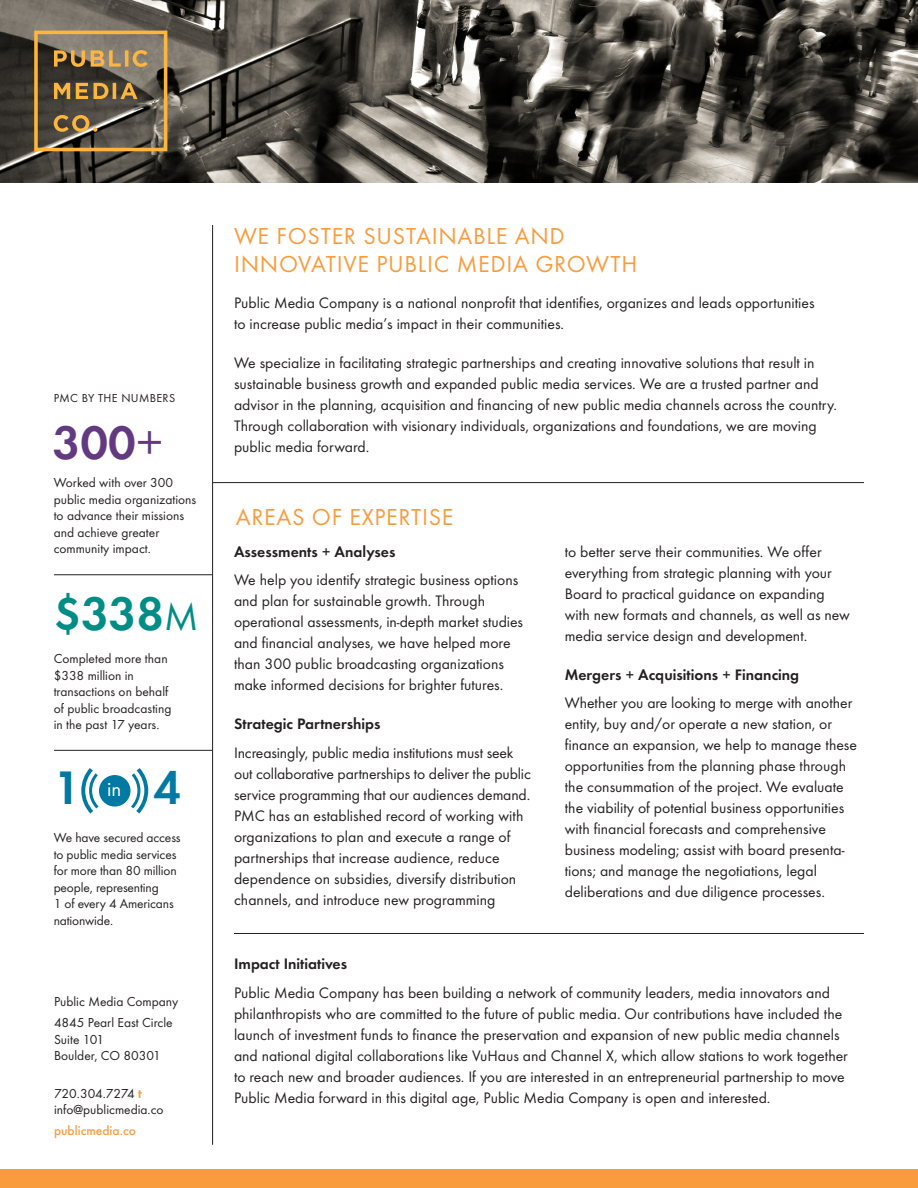
<style>
.page{position:relative;width:918px;height:1188px;background:#fff}
.page>*{position:absolute;margin:0;border:0;box-sizing:border-box;transform-origin:0 0}
.t1{font:600 48.75px "Futura T";color:#008d86}
.t2{font:600 48.75px "Futura T";color:#633a81}
.t3{font:600 48.75px "Futura T";color:#0079a3}
.t4{font:24px/28.8px "Futura T";letter-spacing:.03em;color:#f89c3d}
.t5{font:21px "Futura T";color:#fff}
.t6{font:15.75px/21px "Futura T";color:#231f20}
.t7{font:600 15.75px "Futura T";color:#231f20}
.t8{font:13.5px/16.5px "Futura T";color:#231f20}
.t9{font:500 13.5px "Futura T";color:#f89c3d}
.t10{font:12px "Futura T";letter-spacing:.03em;color:#231f20}
.s1{font-weight:400}
.s2{font-weight:400;font-size:39.75px}
.s3{font-weight:600;color:#f89c3d}
</style>
<div class="page">
<hr style="left:54px;top:575px;width:158px;height:1px;background:#231f20">
<hr style="left:54px;top:750px;width:158px;height:1px;background:#231f20">
<hr style="left:213px;top:482px;width:651px;height:1px;background:#231f20">
<hr style="left:234px;top:933px;width:630px;height:1px;background:#231f20">
<hr style="left:212px;top:225px;width:1px;height:920px;background:#231f20">
<div style="left:0;top:1170px;width:918px;height:18px;background:#f89c3d"></div>
<svg style="left:81px;top:768px;width:21px;height:46px"></svg>
<div style="left:100px;top:776px;width:30px;height:30px;background:#0079a3;border-radius:50%"></div>
<div style="left:99px;top:775px;width:31px;height:32px;border:2px solid #0079a3;border-radius:50%"></div>
<img style="left:0;top:0;width:918px;height:183px">
<svg style="left:34px;top:31px;width:133px;height:120px;background:#7b694b"></svg>
<svg style="left:128px;top:768px;width:21px;height:46px"></svg>
<p class="t10" style="left:54px;top:391px;width:123px">PMC BY THE NUMBERS</p>
<p class="t2" style="left:53px;top:413px;width:112px">300<span class="s1">+</span></p>
<p class="t8" style="left:54px;top:474px;width:144px">Worked with over 300 public media organizations to advance their missions and achieve greater community impact.</p>
<p class="t1" style="left:54px;top:585px;width:146px">$338<span class="s2">M</span></p>
<p class="t8" style="left:54px;top:650px;width:119px">Completed more than $338 million in transactions on behalf of public broadcasting in the past 17 years.</p>
<p class="t3" style="left:54px;top:759px;width:29px">1</p>
<p class="t3" style="left:153px;top:759px;width:29px">4</p>
<p class="t5" style="left:107px;top:777px;width:16px">in</p>
<p class="t8" style="left:54px;top:829px;width:128px">We have secured access</p>
<p class="t8" style="left:54px;top:846px;width:125px">to public media services for more than 80 million people, representing<br>1 of every 4 Americans nationwide.</p>
<p class="t8" style="left:54px;top:993px;width:126px">Public Media Company</p>
<p class="t8" style="left:54px;top:1014px;width:120px">4845 Pearl East Circle<br>Suite 101<br>Boulder, CO 80301</p>
<p class="t8" style="left:54px;top:1085px;width:111px">720.304.7274 <span class="s3">t </span>info@publicmedia.co</p>
<p class="t9" style="left:54px;top:1123px;width:84px">publicmedia.co</p>
<p class="t4" style="left:234px;top:221px;width:405px">WE FOSTER SUSTAINABLE AND<br>INNOVATIVE PUBLIC MEDIA GROWTH</p>
<p class="t6" style="left:234px;top:293px;width:582px">Public Media Company is a national nonprofit that identifies, organizes and leads opportunities to increase public media’s impact in their communities.</p>
<p class="t6" style="left:234px;top:353px;width:605px">We specialize in facilitating strategic partnerships and creating innovative solutions that result in sustainable business growth and expanded public media services. We are a trusted partner and advisor in the planning, acquisition and financing of new public media channels across the country.<br>Through collaboration with visionary individuals, organizations and foundations, we are moving public media forward.</p>
<p class="t4" style="left:236px;top:503px;width:219px">AREAS OF EXPERTISE</p>
<p class="t7" style="left:234px;top:542px;width:163px">Assessments + Analyses</p>
<p class="t6" style="left:234px;top:570px;width:291px">We help you identify strategic business options and plan for sustainable growth. Through operational assessments, in-depth market studies and financial analyses, we have helped more than 300 public broadcasting organizations make informed decisions for brighter futures.</p>
<p class="t7" style="left:234px;top:715px;width:148px">Strategic Partnerships</p>
<p class="t6" style="left:234px;top:742px;width:298px">Increasingly, public media institutions must seek out collaborative partnerships to deliver the public service programming that our audiences demand.<br>PMC has an established record of working with organizations to plan and execute a range of partnerships that increase audience, reduce dependence on subsidies, diversify distribution channels, and introduce new programming</p>
<p class="t6" style="left:565px;top:541px;width:287px">to better serve their communities. We offer everything from strategic planning with your Board to practical guidance on expanding with new formats and channels, as well as new media service design and development.</p>
<p class="t7" style="left:565px;top:665px;width:236px">Mergers + Acquisitions + Financing</p>
<p class="t6" style="left:565px;top:692px;width:294px">Whether you are looking to merge with another entity, buy and/or operate a new station, or finance an expansion, we help to manage these opportunities from the planning phase through the consummation of the project. We evaluate the viability of potential business opportunities with financial forecasts and comprehensive business modeling; assist with board presenta&shy;tions; and manage the negotiations, legal deliberations and due diligence processes.</p>
<p class="t7" style="left:234px;top:955px;width:115px">Impact Initiatives</p>
<p class="t6" style="left:234px;top:982px;width:615px">Public Media Company has been building a network of community leaders, media innovators and philanthropists who are committed to the future of public media. Our contributions have included the launch of investment funds to finance the preservation and expansion of new public media channels and national digital collaborations like VuHaus and Channel X, which allow stations to work together to reach new and broader audiences. If you are interested in an entrepreneurial partnership to move Public Media forward in this digital age, Public Media Company is open and interested.</p>
</div>
